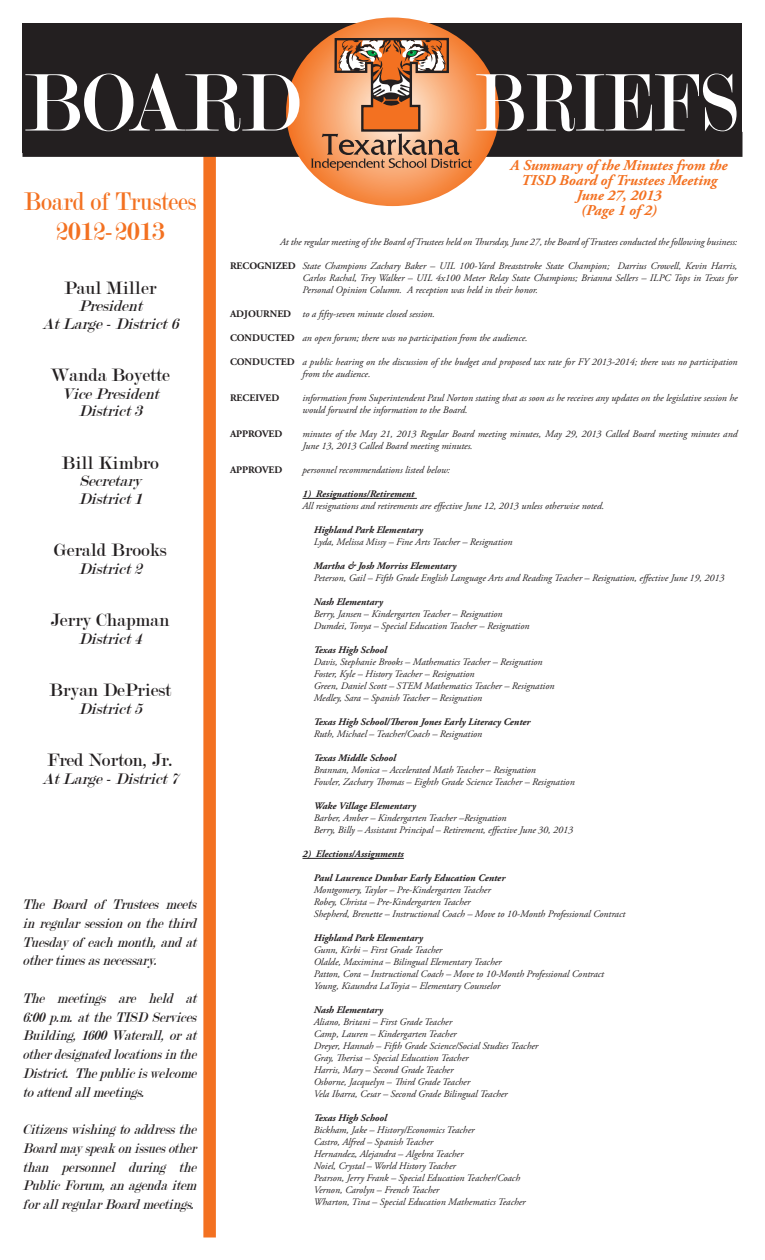
<style>
.page{position:relative;width:765px;height:1260px;background:#fff}
.page>*{position:absolute;margin:0;border:0;box-sizing:border-box;transform-origin:0 0}
.t1{font:87.25px "Modern";color:#fff;scale:.82 1}
.t2{font:87.25px "Modern";color:#fff;scale:.94 1}
.t3{font:27.5px/30.2px "Modern";color:#f37121;text-align:center;scale:.88 1}
.t4{font:19.25px "Modern";color:#231f20}
.t5{font:italic 16.5px/17.5px "Modern";color:#231f20;text-align:center}
.t6{font:italic 15px/18.8px "Modern";letter-spacing:-.3em;color:#231f20;text-align:justify;scale:.92 1}
.t7{font:italic 700 15px/15px "Adobe Garamond Pro";color:#f37121;text-align:center}
.t8{font:italic 10px/12px "Adobe Garamond Pro";color:#231f20}
.t9{font:italic 700 10px "Adobe Garamond Pro";color:#231f20}
.t10{font:700 10px "Adobe Garamond Pro";color:#231f20}
.s1{font-weight:700;font-style:normal}
</style>
<div class="page">
<div style="left:22px;top:23px;width:720px;height:129px;background:#231f20"></div>
<div style="left:203px;top:156px;width:13px;height:1082px;background:#f37121"></div>
<div style="left:22px;top:132px;width:720px;height:25px;background:#231f20"></div>
<svg style="left:286px;top:18px;width:213px;height:188px"></svg>
<svg style="left:311px;top:37px;width:161px;height:134px;background:#cf8c60"></svg>
<hr style="left:302px;top:498px;width:115px;height:1px;background:#231f20">
<hr style="left:302px;top:858px;width:102px;height:1px;background:#231f20">
<h1 class="t2" style="left:24px;top:59px;width:275px">Board</h1>
<h1 class="t1" style="left:475px;top:59px;width:269px">Briefs</h1>
<h3 class="t7" style="left:510px;top:158px;width:219px">A Summary of the Minutes from the<br>TISD Board of Trustees Meeting<br>June 27, 2013<br>(Page 1 of 2)</h3>
<p class="t8" style="left:280px;top:236px;width:459px">At the regular meeting of the Board of Trustees held on Thursday, June 27, the Board of Trustees conducted the following business:</p>
<p class="t8" style="left:302px;top:260px;width:436px;text-align:justify;text-indent:-72px"><span class="s1">RECOGNIZED</span> State Champions Zachary Baker – UIL 100-Yard Breaststroke State Champion; Darrius Crowell, Kevin Harris, Carlos Rachal, Trey Walker – UIL 4x100 Meter Relay State Champions; Brianna Sellers – ILPC Tops in Texas for Personal Opinion Column. A reception was held in their honor.</p>
<p class="t8" style="left:230px;top:308px;width:207px"><span class="s1">ADJOURNED</span> to a fifty-seven minute closed session.</p>
<p class="t8" style="left:230px;top:332px;width:299px"><span class="s1">CONDUCTED</span> an open forum; there was no participation from the audience.</p>
<p class="t8" style="left:302px;top:356px;width:437px;text-indent:-72px"><span class="s1">CONDUCTED</span> a public hearing on the discussion of the budget and proposed tax rate for FY 2013-2014; there was no participation from the audience.</p>
<p class="t10" style="left:230px;top:392px;width:51px">RECEIVED</p>
<p class="t8" style="left:302px;top:392px;width:437px">information from Superintendent Paul Norton stating that as soon as he receives any updates on the legislative session he would forward the information to the Board.</p>
<p class="t10" style="left:230px;top:428px;width:54px">APPROVED</p>
<p class="t8" style="left:302px;top:428px;width:437px">minutes of the May 21, 2013 Regular Board meeting minutes, May 29, 2013 Called Board meeting minutes and<br>June 13, 2013 Called Board meeting minutes.</p>
<p class="t10" style="left:230px;top:464px;width:54px">APPROVED</p>
<p class="t8" style="left:302px;top:464px;width:149px">personnel recommendations listed below:</p>
<p class="t9" style="left:302px;top:488px;width:113px">1) Resignations/Retirement</p>
<p class="t8" style="left:302px;top:500px;width:303px">All resignations and retirements are effective June 12, 2013 unless otherwise noted.</p>
<p class="t9" style="left:314px;top:524px;width:111px">Highland Park Elementary</p>
<p class="t8" style="left:314px;top:536px;width:200px">Lyda, Melissa Missy – Fine Arts Teacher – Resignation</p>
<p class="t9" style="left:314px;top:560px;width:144px">Martha &amp; Josh Morriss Elementary</p>
<p class="t8" style="left:314px;top:572px;width:412px">Peterson, Gail – Fifth Grade English Language Arts and Reading Teacher – Resignation, effective June 19, 2013</p>
<p class="t9" style="left:314px;top:596px;width:71px">Nash Elementary</p>
<p class="t8" style="left:314px;top:608px;width:217px">Berry, Jansen – Kindergarten Teacher – Resignation<br>Dumdei, Tonya – Special Education Teacher – Resignation</p>
<p class="t9" style="left:314px;top:644px;width:75px">Texas High School</p>
<p class="t8" style="left:314px;top:656px;width:242px">Davis, Stephanie Brooks – Mathematics Teacher – Resignation Foster, Kyle – History Teacher – Resignation<br>Green, Daniel Scott – STEM Mathematics Teacher – Resignation Medley, Sara – Spanish Teacher – Resignation</p>
<p class="t9" style="left:314px;top:716px;width:218px">Texas High School/Theron Jones Early Literacy Center</p>
<p class="t8" style="left:314px;top:728px;width:170px">Ruth, Michael – Teacher/Coach – Resignation</p>
<p class="t9" style="left:314px;top:752px;width:84px">Texas Middle School</p>
<p class="t8" style="left:314px;top:764px;width:262px">Brannan, Monica – Accelerated Math Teacher – Resignation<br>Fowler, Zachary Thomas – Eighth Grade Science Teacher – Resignation</p>
<p class="t9" style="left:314px;top:800px;width:104px">Wake Village Elementary</p>
<p class="t8" style="left:314px;top:812px;width:261px">Barber, Amber – Kindergarten Teacher –Resignation<br>Berry, Billy – Assistant Principal – Retirement, effective June 30, 2013</p>
<p class="t9" style="left:302px;top:848px;width:103px">2) Elections/Assignments</p>
<p class="t9" style="left:314px;top:872px;width:193px">Paul Laurence Dunbar Early Education Center</p>
<p class="t8" style="left:314px;top:884px;width:313px">Montgomery, Taylor – Pre-Kindergarten Teacher<br>Robey, Christa – Pre-Kindergarten Teacher<br>Shepherd, Brenette – Instructional Coach – Move to 10-Month Professional Contract</p>
<p class="t9" style="left:314px;top:932px;width:111px">Highland Park Elementary</p>
<p class="t8" style="left:314px;top:944px;width:292px">Gunn, Kirbi – First Grade Teacher<br>Olalde, Maximina – Bilingual Elementary Teacher<br>Patton, Cora – Instructional Coach – Move to 10-Month Professional Contract Young, Kiaundra LaToyia – Elementary Counselor</p>
<p class="t9" style="left:314px;top:1004px;width:71px">Nash Elementary</p>
<p class="t8" style="left:314px;top:1016px;width:226px">Aliano, Britani – First Grade Teacher<br>Camp, Lauren – Kindergarten Teacher<br>Dreyer, Hannah – Fifth Grade Science/Social Studies Teacher Gray, Therisa – Special Education Teacher<br>Harris, Mary – Second Grade Teacher<br>Osborne, Jacquelyn – Third Grade Teacher<br>Vela Ibarra, Cesar – Second Grade Bilingual Teacher</p>
<p class="t9" style="left:314px;top:1112px;width:75px">Texas High School</p>
<p class="t8" style="left:314px;top:1124px;width:213px">Bickham, Jake – History/Economics Teacher<br>Castro, Alfred – Spanish Teacher<br>Hernandez, Alejandra – Algebra Teacher<br>Noiel, Crystal – World History Teacher<br>Pearson, Jerry Frank – Special Education Teacher/Coach Vernon, Carolyn – French Teacher<br>Wharton, Tina – Special Education Mathematics Teacher</p>
<h2 class="t3" style="left:24px;top:186px;width:198px">Board of Trustees<br>2012-2013</h2>
<h3 class="t4" style="left:64px;top:278px;width:94px">Paul Miller</h3>
<h3 class="t5" style="left:42px;top:298px;width:142px">President<br>AtLarge-District6</h3>
<h3 class="t4" style="left:51px;top:366px;width:121px">Wanda Boyette</h3>
<h3 class="t5" style="left:62px;top:385px;width:103px">VicePresident<br>District3</h3>
<h3 class="t4" style="left:62px;top:453px;width:99px">Bill Kimbro</h3>
<h3 class="t5" style="left:79px;top:473px;width:69px;text-align:left">Secretary<br>District1</h3>
<h3 class="t4" style="left:54px;top:541px;width:114px">Gerald Brooks</h3>
<h3 class="t5" style="left:79px;top:560px;width:69px">District2</h3>
<h3 class="t4" style="left:51px;top:611px;width:120px">Jerry Chapman</h3>
<h3 class="t5" style="left:79px;top:630px;width:69px">District4</h3>
<h3 class="t4" style="left:49px;top:681px;width:124px">Bryan DePriest</h3>
<h3 class="t5" style="left:79px;top:700px;width:69px">District5</h3>
<h3 class="t4" style="left:47px;top:751px;width:128px">Fred Norton, Jr.</h3>
<h3 class="t5" style="left:42px;top:770px;width:142px">AtLarge-District7</h3>
<h3 class="t6" style="left:22px;top:895px;width:195px">The Board of Trustees meets inregularsessiononthethird Tuesdayofeach month,andat othertimesasnecessary.</h3>
<h3 class="t6" style="left:22px;top:989px;width:195px">The meetings are held at 6:00p .m.attheTISD Services Building,1600Waterall,orat otherdesignatedlocationsinthe District. Thep ubliciswelcome toattendallmeetings.</h3>
<h3 class="t6" style="left:22px;top:1120px;width:195px">Citizenswishing toaddressthe Boardmayspeakonissuesother than personnel during the PublicForum,anag endaitem forallregularBoardmeetings.</h3>
</div>
